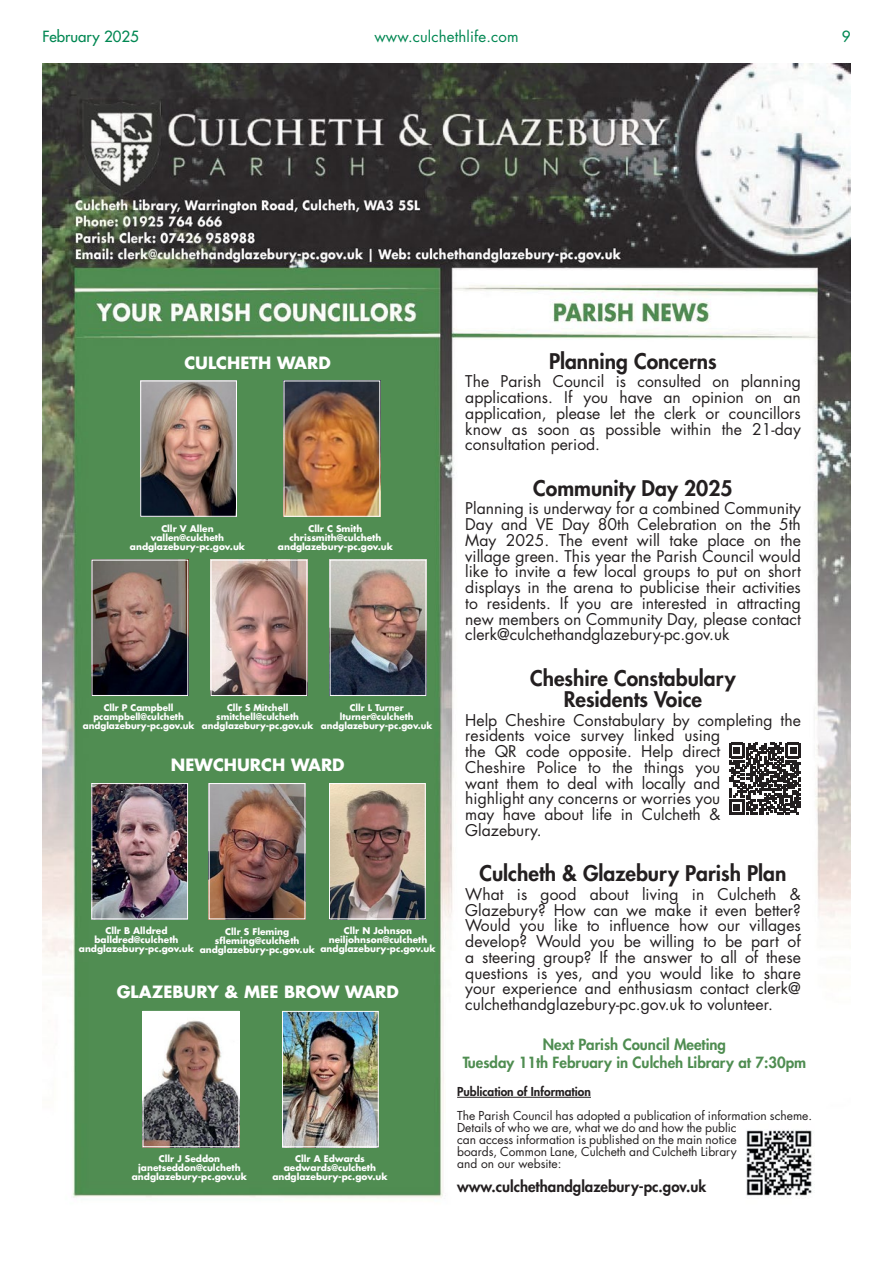
<style>
.page{position:relative;width:893px;height:1263px;background:#fff}
.page>*{position:absolute;margin:0;border:0;box-sizing:border-box;transform-origin:0 0}
.t1{font:800 21px/21px "Futura Std";color:#231f20;text-align:center}
.t2{font:700 16.5px "Futura Std";color:#fff}
.t3{font:15.75px/15.8px "Futura Std";color:#231f20;text-align:justify}
.t4{font:800 15px/18px "Futura Std";color:#4f8d51;text-align:center}
.t5{font:800 15px "Futura Std";color:#231f20}
.t6{font:15px "Futura Std";letter-spacing:.01em;color:#008752}
.t7{font:500 15px "Futura Std";color:#008752}
.t8{font:12px/12px "Futura Std";color:#231f20}
.t9{font:800 12px "Futura Std";color:#231f20}
.t10{font:700 9px/9px "Futura Std";color:#fff;text-align:center}
</style>
<div class="page">
<img style="left:43px;top:64px;width:807px;height:1134px">
<img style="left:142px;top:383px;width:93px;height:132px">
<div style="left:140px;top:381px;width:97px;height:136px;border:1px solid #fff"></div>
<img style="left:93px;top:785px;width:93px;height:132px">
<div style="left:91px;top:783px;width:97px;height:136px;border:1px solid #fff"></div>
<img style="left:332px;top:562px;width:92px;height:132px">
<div style="left:330px;top:560px;width:96px;height:136px;border:1px solid #fff"></div>
<img style="left:331px;top:785px;width:93px;height:132px">
<div style="left:329px;top:783px;width:97px;height:136px;border:1px solid #fff"></div>
<img style="left:145px;top:1013px;width:92px;height:132px">
<div style="left:143px;top:1011px;width:96px;height:136px;border:1px solid #fff"></div>
<img style="left:286px;top:383px;width:92px;height:132px">
<div style="left:284px;top:381px;width:96px;height:136px;border:1px solid #fff"></div>
<img style="left:284px;top:1013px;width:93px;height:132px">
<div style="left:282px;top:1011px;width:97px;height:136px;border:1px solid #fff"></div>
<img style="left:94px;top:562px;width:92px;height:132px">
<div style="left:92px;top:560px;width:96px;height:136px;border:1px solid #fff"></div>
<img style="left:213px;top:562px;width:92px;height:132px">
<div style="left:211px;top:560px;width:96px;height:136px;border:1px solid #fff"></div>
<img style="left:211px;top:785px;width:92px;height:132px">
<div style="left:209px;top:783px;width:96px;height:136px;border:1px solid #fff"></div>
<hr style="left:457px;top:1097px;width:134px;height:1px;background:#231f20">
<svg style="left:729px;top:743px;width:72px;height:72px"></svg>
<p class="t7" style="left:43px;top:27px;width:98px">February 2025</p>
<p class="t6" style="left:374px;top:27px;width:146px">www.culchethlife.com</p>
<p class="t7" style="left:842px;top:27px;width:10px">9</p>
<p class="t2" style="left:184px;top:351px;width:148px">CULCHETH WARD</p>
<p class="t10" style="left:130px;top:524px;width:117px">Cllr V Allen vallen@culcheth andglazebury-pc.gov.uk</p>
<p class="t10" style="left:278px;top:524px;width:117px">Cllr C Smith chrissmith@culcheth andglazebury-pc.gov.uk</p>
<p class="t10" style="left:321px;top:703px;width:113px">Cllr L Turner lturner@culcheth andglazebury-pc.gov.uk</p>
<p class="t10" style="left:83px;top:703px;width:113px">Cllr P Campbell pcampbell@culcheth andglazebury-pc.gov.uk</p>
<p class="t10" style="left:202px;top:703px;width:113px">Cllr S Mitchell smitchell@culcheth andglazebury-pc.gov.uk</p>
<p class="t2" style="left:171px;top:754px;width:175px">NEWCHURCH WARD</p>
<p class="t10" style="left:79px;top:926px;width:117px">Cllr B Alldred balldred@culcheth andglazebury-pc.gov.uk</p>
<p class="t10" style="left:320px;top:926px;width:117px">Cllr N Johnson neiljohnson@culcheth andglazebury-pc.gov.uk</p>
<p class="t10" style="left:200px;top:926px;width:117px">Cllr S Fleming sfleming@culcheth andglazebury-pc.gov.uk</p>
<p class="t2" style="left:117px;top:981px;width:284px">GLAZEBURY &amp; MEE BROW WARD</p>
<p class="t10" style="left:132px;top:1154px;width:117px">Cllr J Seddon janetseddon@culcheth andglazebury-pc.gov.uk</p>
<p class="t10" style="left:272px;top:1154px;width:117px">Cllr A Edwards aedwards@culcheth andglazebury-pc.gov.uk</p>
<h1 class="t1" style="left:549px;top:350px;width:169px">Planning Concerns</h1>
<p class="t3" style="left:465px;top:374px;width:337px">The Parish Council is consulted on planning applications. If you have an opinion on an application, please let the clerk or councillors know as soon as possible within the 21-day consultation period.</p>
<h1 class="t1" style="left:533px;top:477px;width:201px">Community Day 2025</h1>
<p class="t3" style="left:465px;top:501px;width:337px">Planning is underway for a combined Community Day and VE Day 80th Celebration on the 5th May 2025. The event will take place on the village green. This year the Parish Council would like to invite a few local groups to put on short displays in the arena to publicise their activities to residents. If you are interested in attracting new members on Community Day, please contact clerk@culchethandglazebury-pc.gov.uk</p>
<h1 class="t1" style="left:530px;top:667px;width:207px">Cheshire Constabulary<br>Residents Voice</h1>
<p class="t3" style="left:465px;top:712px;width:337px;text-align:left">Help Cheshire Constabulary by completing the residents voice survey linked using<br>the QR code opposite. Help direct<br>Cheshire Police to the things you<br>want them to deal with locally and<br>highlight any concerns or worries you<br>may have about life in Culcheth &amp;<br>Glazebury.</p>
<h1 class="t1" style="left:479px;top:863px;width:308px">Culcheth &amp; Glazebury Parish Plan</h1>
<p class="t3" style="left:465px;top:886px;width:337px">What is good about living in Culcheth &amp; Glazebury? How can we make it even better?<br>Would you like to influence how our villages develop? Would you be willing to be part of a steering group? If the answer to all of these questions is yes, and you would like to share your experience and enthusiasm contact clerk@ culchethandglazebury-pc.gov.uk to volunteer.</p>
<p class="t4" style="left:463px;top:1036px;width:345px">Next Parish Council Meeting<br>Tuesday 11th February in Culcheh Library at 7:30pm</p>
<p class="t9" style="left:457px;top:1084px;width:135px">Publication of Information</p>
<p class="t8" style="left:457px;top:1110px;width:357px">The Parish Council has adopted a publication of information scheme.<br>Details of who we are, what we do and how the public<br>can access information is published on the main notice<br>boards, Common Lane, Culcheth and Culcheth Library<br>and on our website:</p>
<p class="t5" style="left:457px;top:1177px;width:251px">www.culchethandglazebury-pc.gov.uk</p>
</div>
